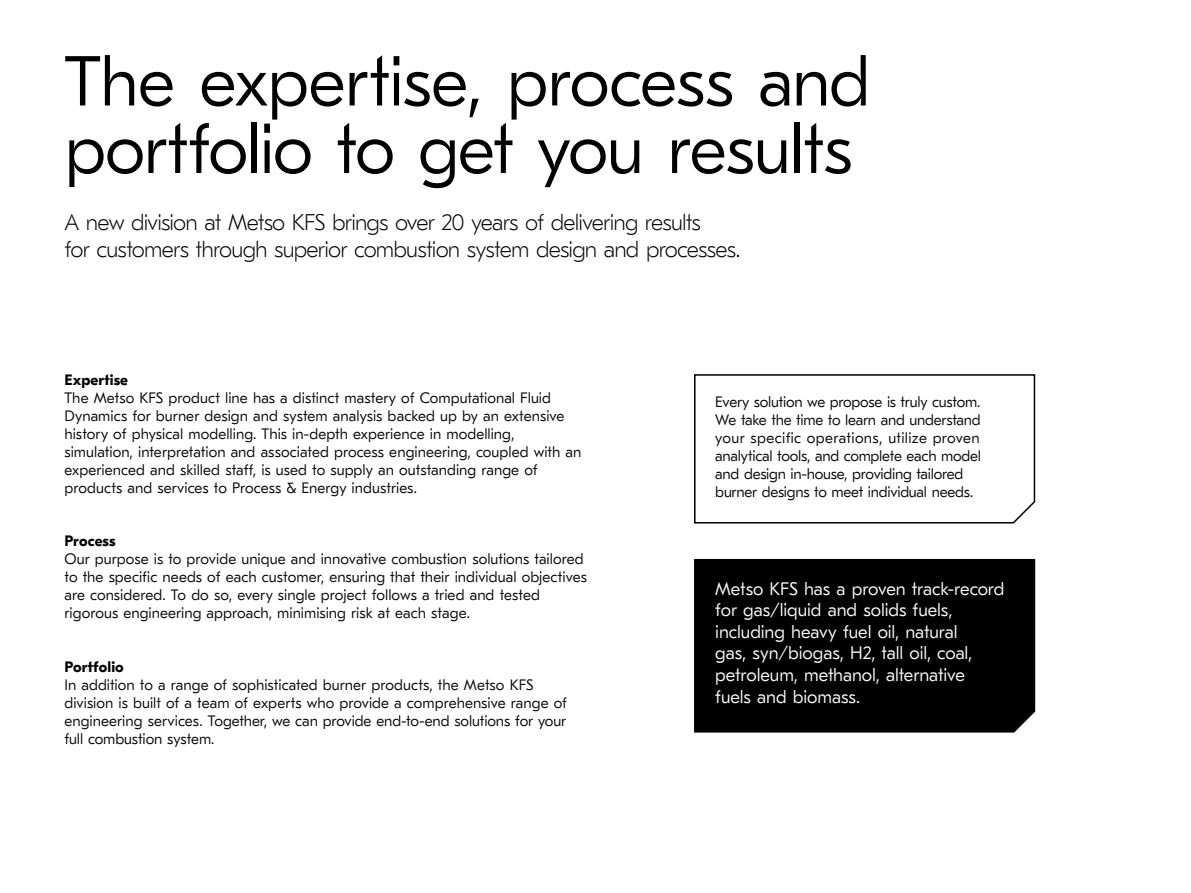
<style>
.page{position:relative;width:1191px;height:893px;background:#fff}
.page>*{position:absolute;margin:0;border:0;box-sizing:border-box;transform-origin:0 0}
.t1{font:300 70.5px/67.5px "GT Eesti Pro Text";letter-spacing:-.02em;color:#000}
.t2{font:100 22.5px/27px "GT Eesti Pro Text";letter-spacing:-.035em;color:#000}
.t3{font:300 18px/21.6px "GT Eesti Pro Text";letter-spacing:-.005em;color:#fff}
.t4{font:300 15px/18px "GT Eesti Pro Text";color:#000}
.t5{font:700 15px "GT Eesti Pro Text";letter-spacing:.005em;color:#000}
</style>
<div class="page">
<div style="left:694px;top:559px;width:341px;height:174px;background:#000"></div>
<svg style="left:694px;top:374px;width:342px;height:150px"></svg>
<h1 class="t1" style="left:64px;top:49px;width:807px">The expertise, process and portfolio to get you results</h1>
<h2 class="t2" style="left:64px;top:209px;width:677px">A new division at Metso KFS brings over 20 years of delivering results<br>for customers through superior combustion system design and processes.</h2>
<p class="t5" style="left:64px;top:372px;width:65px">Expertise</p>
<p class="t4" style="left:64px;top:390px;width:518px">The Metso KFS product line has a distinct mastery of Computational Fluid Dynamics for burner design and system analysis backed up by an extensive history of physical modelling. This in-depth experience in modelling, simulation, interpretation and associated process engineering, coupled with an experienced and skilled staff, is used to supply an outstanding range of products and services to Process &amp; Energy industries.</p>
<p class="t5" style="left:64px;top:533px;width:53px">Process</p>
<p class="t4" style="left:64px;top:551px;width:524px">Our purpose is to provide unique and innovative combustion solutions tailored to the specific needs of each customer, ensuring that their individual objectives are considered. To do so, every single project follows a tried and tested rigorous engineering approach, minimising risk at each stage.</p>
<p class="t5" style="left:64px;top:658px;width:61px">Portfolio</p>
<p class="t4" style="left:64px;top:676px;width:504px">In addition to a range of sophisticated burner products, the Metso KFS division is built of a team of experts who provide a comprehensive range of engineering services. Together, we can provide end-to-end solutions for your full combustion system.</p>
<p class="t4" style="left:715px;top:393px;width:267px">Every solution we propose is truly custom.<br>We take the time to learn and understand your specific operations, utilize proven analytical tools, and complete each model and design in-house, providing tailored burner designs to meet individual needs.</p>
<p class="t3" style="left:715px;top:578px;width:291px">Metso KFS has a proven track-record for gas/liquid and solids fuels, including heavy fuel oil, natural<br>gas, syn/biogas, H2, tall oil, coal, petroleum, methanol, alternative fuels and biomass.</p>
</div>
